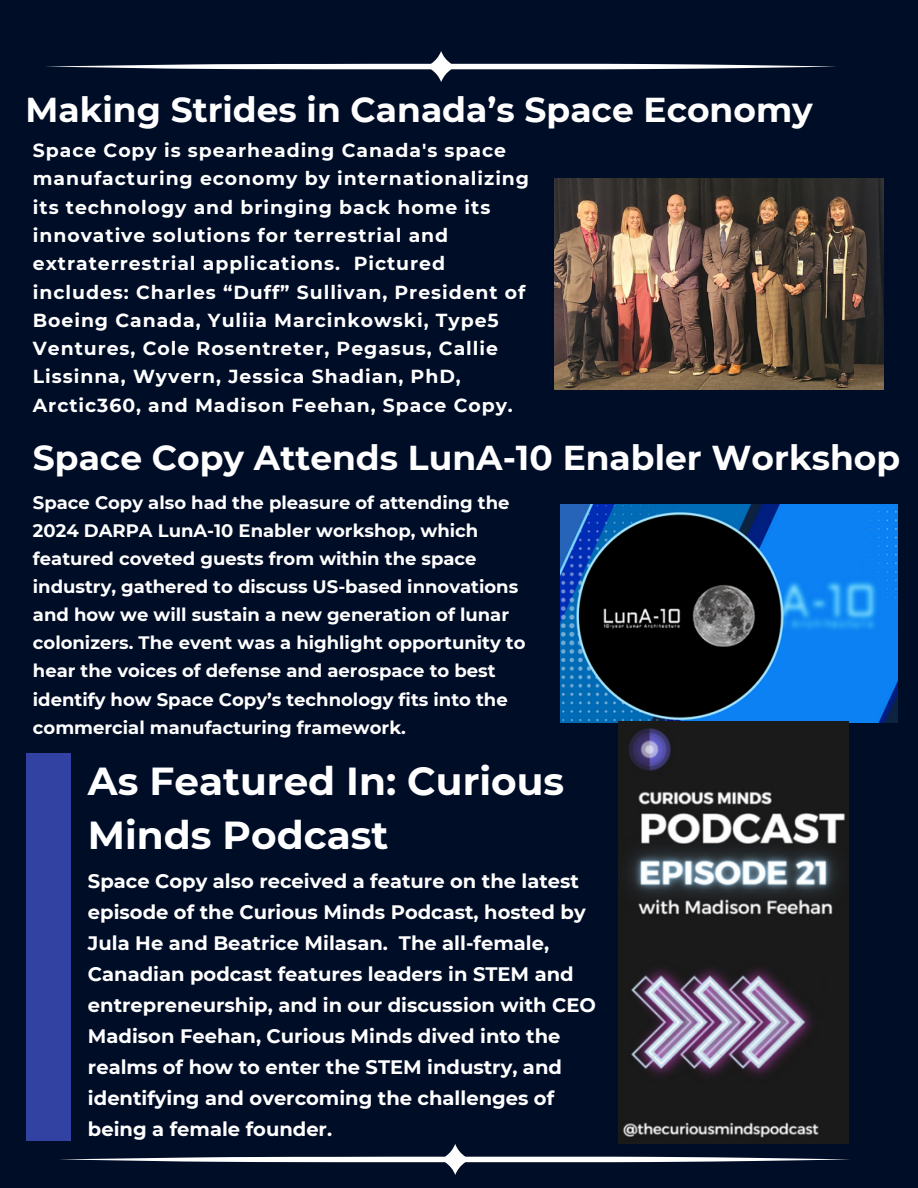
<style>
.page{position:relative;width:918px;height:1188px;background:#000d27}
.page>*{position:absolute;margin:0;border:0;box-sizing:border-box;transform-origin:0 0}
.t1{font:700 39px/54px "Montserrat";color:#fff}
.t2{font:700 34.5px "Montserrat";color:#fff}
.t3{font:700 19.5px/31px "Montserrat";color:#fff}
.t4{font:700 18.9px/28.3px "Montserrat";letter-spacing:.05em;color:#fff}
.t5{font:700 18px/28.2px "Montserrat";color:#fff}
</style>
<div class="page">
<div style="left:26px;top:754px;width:45px;height:387px;background:#3142a2"></div>
<svg style="left:60px;top:1144px;width:790px;height:31px"></svg>
<svg style="left:45px;top:51px;width:791px;height:31px"></svg>
<img style="left:561px;top:504px;width:336px;height:218px">
<img style="left:554px;top:178px;width:330px;height:212px">
<img style="left:618px;top:722px;width:231px;height:422px">
<p class="t2" style="left:26px;top:88px;width:789px">Making Strides in Canada’s Space Economy</p>
<p class="t4" style="left:33px;top:136px;width:498px">Space Copy is spearheading Canada's space manufacturing economy by internationalizing its technology and bringing back home its innovative solutions for terrestrial and extraterrestrial applications. Pictured includes: Charles “Duff” Sullivan, President of Boeing Canada, Yuliia Marcinkowski, Type5<br>Ventures, Cole Rosentreter, Pegasus, Callie Lissinna, Wyvern, Jessica Shadian, PhD, Arctic360, and Madison Feehan, Space Copy.</p>
<h2 class="t2" style="left:33px;top:436px;width:869px">Space Copy Attends LunA-10 Enabler Workshop</h2>
<h1 class="t5" style="left:33px;top:488px;width:494px">Space Copy also had the pleasure of attending the 2024 DARPA LunA-10 Enabler workshop, which featured coveted guests from within the space industry, gathered to discuss US-based innovations and how we will sustain a new generation of lunar colonizers. The event was a highlight opportunity to hear the voices of defense and aerospace to best identify how Space Copy’s technology fits into the commercial manufacturing framework.</h1>
<p class="t1" style="left:88px;top:754px;width:478px">As Featured In: Curious<br>Minds Podcast</p>
<p class="t3" style="left:88px;top:865px;width:510px">Space Copy also received a feature on the latest episode of the Curious Minds Podcast, hosted by Jula He and Beatrice Milasan. The all-female, Canadian podcast features leaders in STEM and entrepreneurship, and in our discussion with CEO Madison Feehan, Curious Minds dived into the realms of how to enter the STEM industry, and identifying and overcoming the challenges of being a female founder.</p>
</div>
